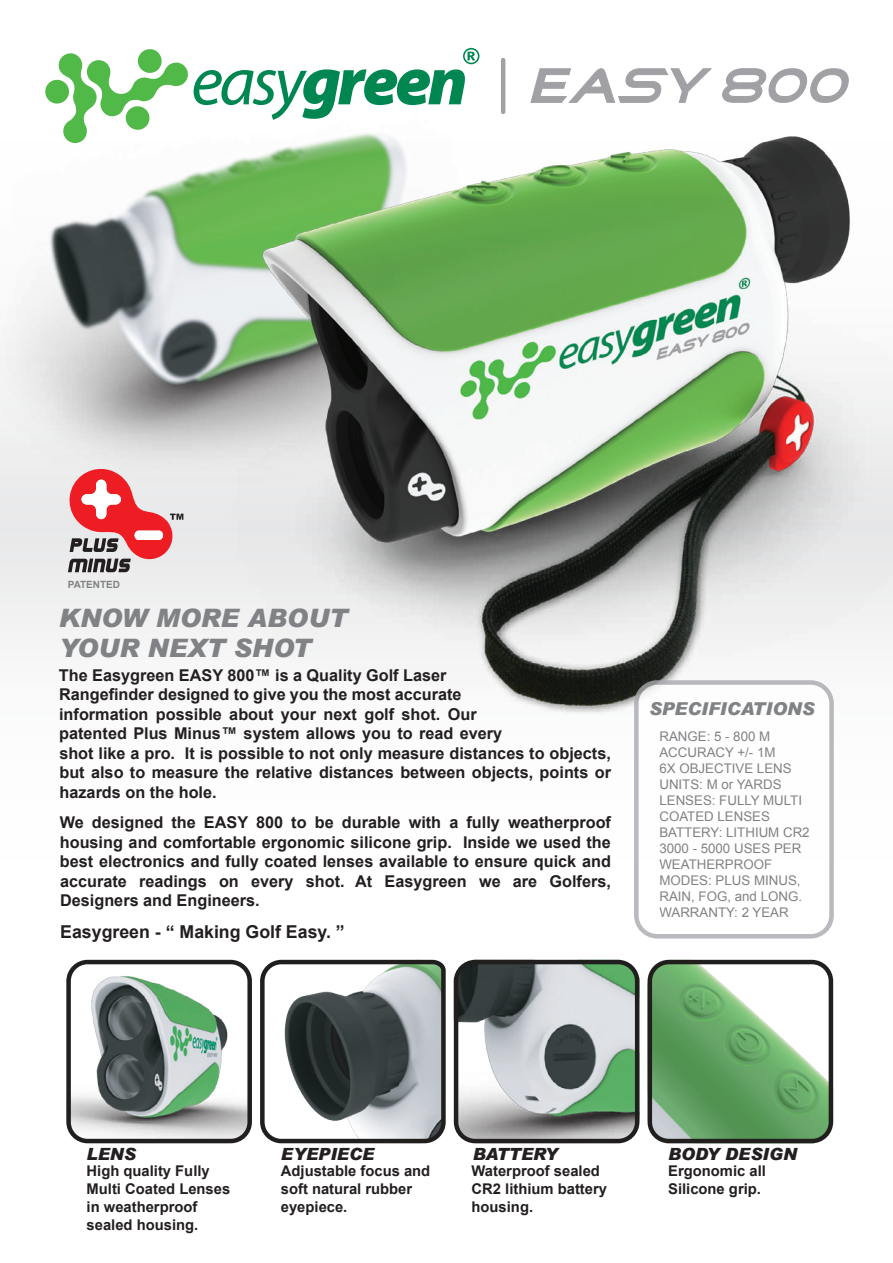
<style>
.page{position:relative;width:893px;height:1263px;background:#fff}
.page>*{position:absolute;margin:0;border:0;box-sizing:border-box;transform-origin:0 0}
.t1{font:italic 900 25.35px/30.5px "Arial";color:#808285}
.t2{font:700 17.7px "Arial";color:#231f20}
.t3{font:italic 900 17.7px "Arial";color:#808285}
.t4{font:italic 900 16.8px "Arial";color:#231f20}
.t5{font:700 16.2px/19.5px "Arial";color:#231f20}
.t6{font:700 14.85px/17.7px "Arial";color:#231f20}
.t7{font:13.35px/15.9px "Arial";color:#808285}
.t8{font:700 9.9px "Arial";color:#808285}
</style>
<div class="page">
<img style="left:0;top:186px;width:162px;height:313px">
<img style="left:162px;top:93px;width:731px;height:620px">
<svg style="left:65px;top:467px;width:118px;height:105px;background:#dc9496"></svg>
<div style="left:135px;top:531px;width:28px;height:9px;background:#fff;border-radius:4px"></div>
<div style="left:636px;top:682px;width:196px;height:254px;background:#fff;border-radius:21px"></div>
<div style="left:634px;top:680px;width:200px;height:258px;border:4px solid #a8a9ad;border-radius:21px"></div>
<svg style="left:45px;top:48px;width:434px;height:97px"></svg>
<svg style="left:530px;top:68px;width:183px;height:35px"></svg>
<svg style="left:722px;top:68px;width:128px;height:35px"></svg>
<hr style="left:501px;top:60px;width:4px;height:52px;background:#a1a1a5">
<img style="left:66px;top:960px;width:186px;height:183px">
<svg style="left:260px;top:960px;width:186px;height:183px"></svg>
<svg style="left:454px;top:960px;width:185px;height:183px;background:#939d98"></svg>
<svg style="left:648px;top:960px;width:185px;height:183px"></svg>
<p class="t8" style="left:68px;top:578px;width:54px">PATENTED</p>
<h1 class="t1" style="left:59px;top:602px;width:290px">KNOW MORE ABOUT<br>YOUR NEXT SHOT</h1>
<p class="t5" style="left:59px;top:666px;width:554px">The Easygreen EASY 800™ is a Quality Golf Laser<br>Rangefinder designed to give you the most accurate<br>information possible about your next golf shot. Our<br>patented Plus Minus™ system allows you to read every<br>shot like a pro. It is possible to not only measure distances to objects, but also to measure the relative distances between objects, points or hazards on the hole.</p>
<p class="t5" style="left:60px;top:813px;width:553px;text-align:justify">We designed the EASY 800 to be durable with a fully weatherproof housing and comfortable ergonomic silicone grip. Inside we used the best electronics and fully coated lenses available to ensure quick and accurate readings on every shot. At Easygreen we are Golfers, Designers and Engineers.</p>
<p class="t2" style="left:60px;top:920px;width:286px">Easygreen - “ Making Golf Easy. ”</p>
<p class="t3" style="left:649px;top:697px;width:167px">SPECIFICATIONS</p>
<p class="t7" style="left:659px;top:728px;width:152px">RANGE: 5 - 800 M<br>ACCURACY +/- 1M<br>6X OBJECTIVE LENS<br>UNITS: M or YARDS<br>LENSES: FULLY MULTI<br>COATED LENSES<br>BATTERY: LITHIUM CR2<br>3000 - 5000 USES PER<br>WEATHERPROOF<br>MODES: PLUS MINUS,<br>RAIN, FOG, and LONG.<br>WARRANTY: 2 YEAR</p>
<p class="t4" style="left:87px;top:1143px;width:51px">LENS</p>
<p class="t4" style="left:281px;top:1143px;width:95px">EYEPIECE</p>
<p class="t4" style="left:473px;top:1143px;width:87px">BATTERY</p>
<p class="t4" style="left:668px;top:1143px;width:130px">BODY DESIGN</p>
<p class="t6" style="left:87px;top:1163px;width:145px">High quality Fully<br>Multi Coated Lenses in weatherproof sealed housing.</p>
<p class="t6" style="left:281px;top:1163px;width:151px">Adjustable focus and soft natural rubber eyepiece.</p>
<p class="t6" style="left:472px;top:1163px;width:137px">Waterproof sealed<br>CR2 lithium battery housing.</p>
<p class="t6" style="left:668px;top:1163px;width:99px">Ergonomic all<br>Silicone grip.</p>
</div>
